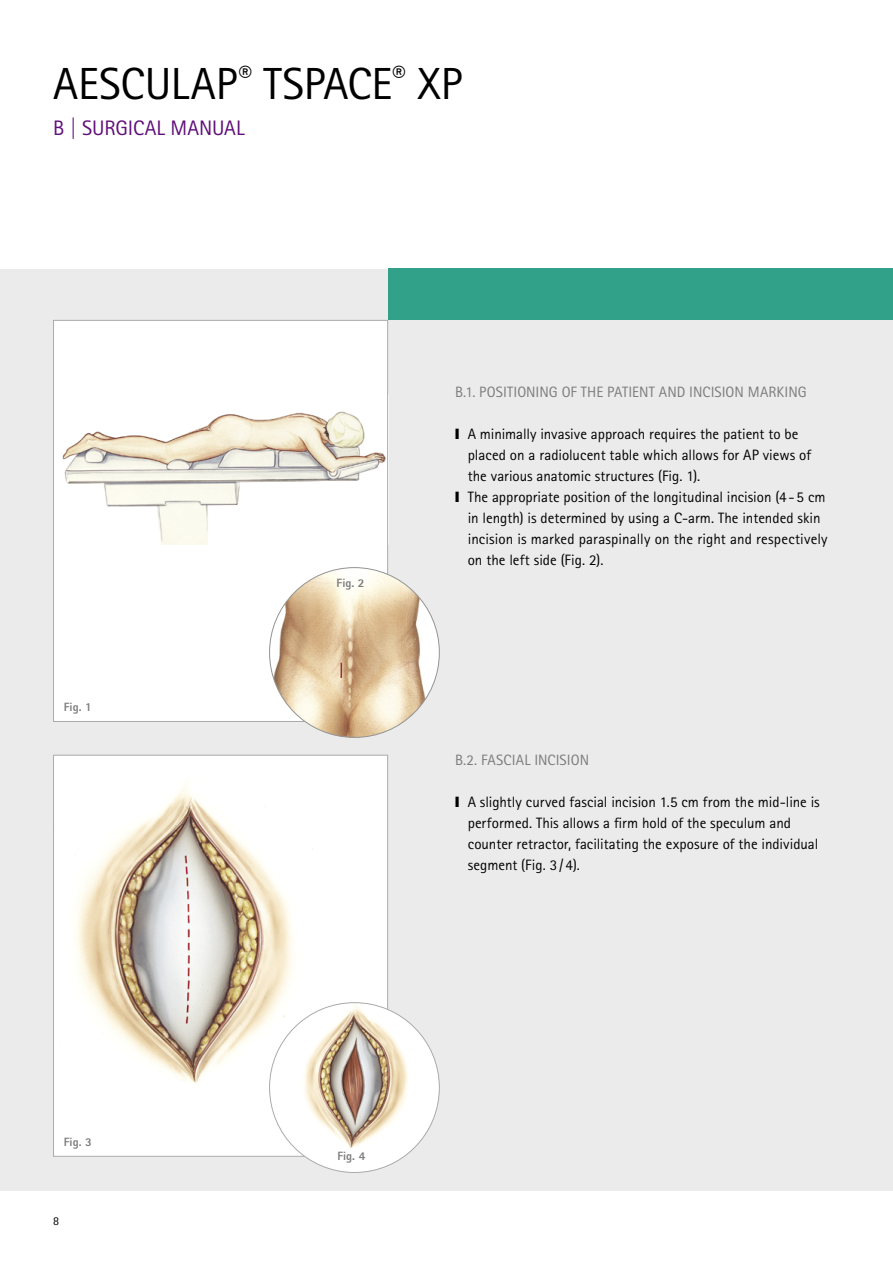
<style>
.page{position:relative;width:893px;height:1263px;background:#fff}
.page>*{position:absolute;margin:0;border:0;box-sizing:border-box;transform-origin:0 0}
.t1{font:45px "Rotis Sans Serif Pro";color:#000}
.t2{font:21px "Rotis Sans Serif Pro";letter-spacing:-.01em;color:#600e78}
.t3{font:15px/21px "Rotis Sans Serif Pro";color:#000}
.t4{font:15px "Rotis Sans Serif Pro";color:#7c7c7c}
.t5{font:800 12px "Rotis Sans Serif Pro";color:#7c7c7c}
.t6{font:12px "Rotis Sans Serif Pro";color:#000}
</style>
<div class="page">
<div style="left:0;top:269px;width:893px;height:922px;background:#ebebeb"></div>
<div style="left:54px;top:320px;width:334px;height:401px;background:#fff"></div>
<img style="left:62px;top:411px;width:324px;height:134px">
<img style="left:270px;top:568px;width:169px;height:169px;border-radius:85px">
<div style="left:388px;top:269px;width:505px;height:51px;background:#32a189"></div>
<div style="left:54px;top:755px;width:334px;height:401px;background:#fff"></div>
<img style="left:75px;top:783px;width:238px;height:325px">
<div style="left:270px;top:1003px;width:169px;height:169px;background:#fff;border-radius:50%"></div>
<img style="left:288px;top:1003px;width:131px;height:154px">
<h1 class="t1" style="left:53px;top:57px;width:411px">AESCULAP<sup>®</sup> TSPACE<sup>®</sup> XP</h1>
<h2 class="t2" style="left:53px;top:116px;width:193px">B | SURGICAL MANUAL</h2>
<p class="t5" style="left:64px;top:699px;width:29px">Fig. 1</p>
<p class="t5" style="left:64px;top:1134px;width:29px">Fig. 3</p>
<p class="t6" style="left:53px;top:1213px;width:7px">8</p>
<p class="t5" style="left:337px;top:575px;width:29px">Fig. 2</p>
<p class="t4" style="left:455px;top:383px;width:353px">B.1. POSITIONING OF THE PATIENT AND INCISION MARKING</p>
<p class="t3" style="left:455px;top:424px;width:345px">❙ A minimally invasive approach requires the patient to be</p>
<p class="t3" style="left:468px;top:445px;width:345px">placed on a radiolucent table which allows for AP views of</p>
<p class="t3" style="left:468px;top:466px;width:234px">the various anatomic structures (Fig. 1).</p>
<p class="t3" style="left:455px;top:487px;width:372px">❙ The appropriate position of the longitudinal incision (4 - 5 cm</p>
<p class="t3" style="left:468px;top:508px;width:354px">in length) is determined by using a C-arm. The intended skin</p>
<p class="t3" style="left:468px;top:529px;width:361px">incision is marked paraspinally on the right and respectively</p>
<p class="t3" style="left:468px;top:550px;width:137px">on the left side (Fig. 2).</p>
<p class="t4" style="left:455px;top:751px;width:136px">B.2. FASCIAL INCISION</p>
<p class="t3" style="left:468px;top:792px;width:354px;text-indent:-13px">❙ A slightly curved fascial incision 1.5 cm from the mid-line is performed. This allows a firm hold of the speculum and counter retractor, facilitating the exposure of the individual segment (Fig. 3 /4).</p>
<p class="t5" style="left:337px;top:1149px;width:29px">Fig. 4</p>
</div>
